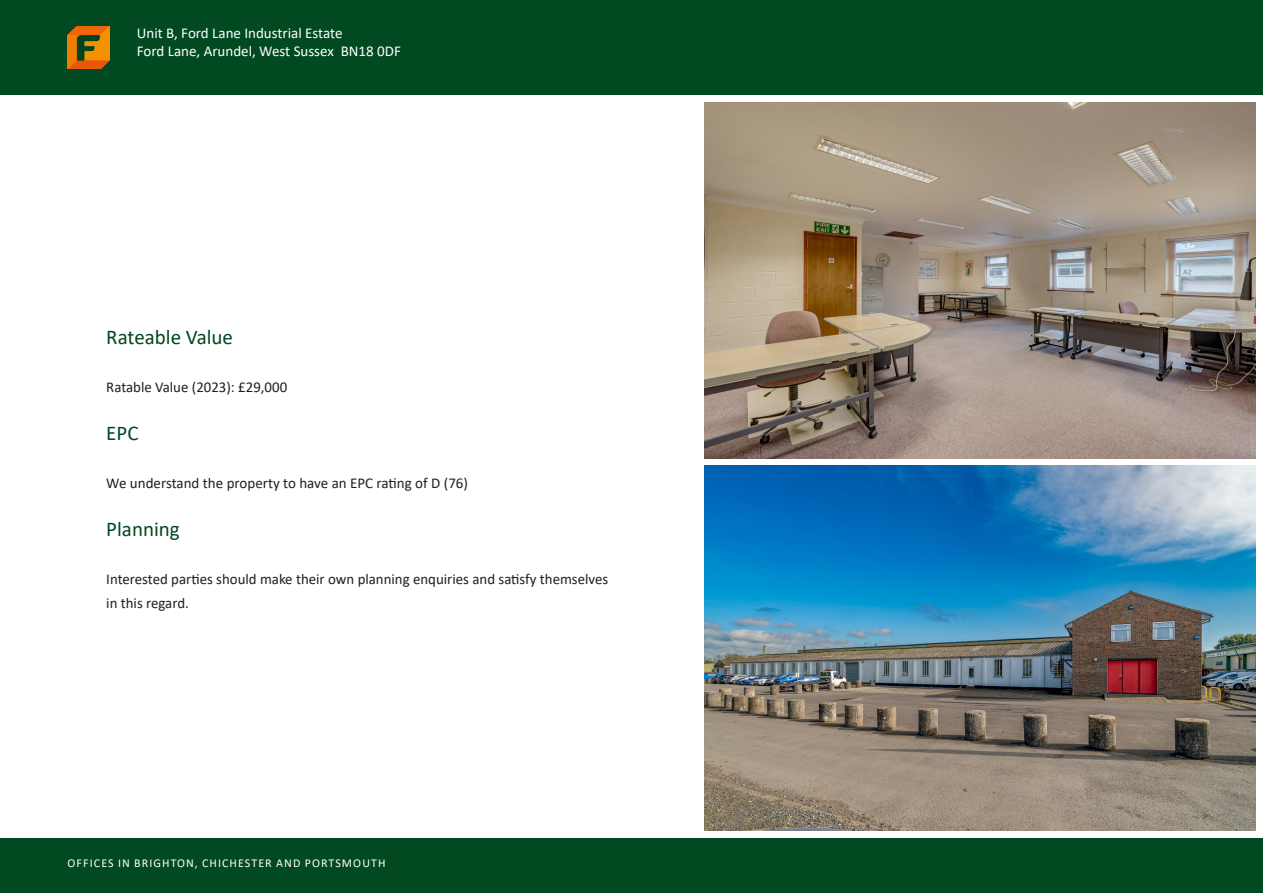
<style>
.page{position:relative;width:1263px;height:893px;background:#fff}
.page>*{position:absolute;margin:0;border:0;box-sizing:border-box;transform-origin:0 0}
.Flude_-_Sub_Header{font:21px "Calibri";color:#004921}
.Flude_-_Standard_Paragraph_Text{font:15px/24px "Calibri";color:#231f20}
.t1{font:15px "Calibri";color:#fff}
.t2{font:12px "Calibri";letter-spacing:.09em;color:#fff}
</style>
<div class="page">
<div style="left:0;top:0;width:1263px;height:95px;background:#004921"></div>
<img style="left:67px;top:26px;width:43px;height:42px">
<div style="left:0;top:838px;width:1263px;height:55px;background:#004921"></div>
<img style="left:705px;top:465px;width:550px;height:366px">
<img style="left:705px;top:102px;width:550px;height:356px">
<p class="t1" style="left:137px;top:22px;width:207px">Unit B, Ford Lane Industrial Estate</p>
<p class="t1" style="left:137px;top:40px;width:266px">Ford Lane, Arundel, West Sussex BN18 0DF</p>
<p class="Flude_-_Sub_Header" style="left:106px;top:322px;width:128px">Rateable Value</p>
<p class="Flude_-_Standard_Paragraph_Text" style="left:106px;top:375px;width:182px">Ratable Value (2023): £29,000</p>
<p class="Flude_-_Sub_Header" style="left:106px;top:418px;width:34px">EPC</p>
<p class="Flude_-_Standard_Paragraph_Text" style="left:106px;top:471px;width:363px">We understand the property to have an EPC rating of D (76)</p>
<p class="Flude_-_Sub_Header" style="left:106px;top:514px;width:75px">Planning</p>
<p class="Flude_-_Standard_Paragraph_Text" style="left:106px;top:567px;width:503px">Interested parties should make their own planning enquiries and satisfy themselves in this regard.</p>
<p class="t2" style="left:68px;top:855px;width:319px">OFFICES IN BRIGHTON, CHICHESTER AND PORTSMOUTH</p>
</div>
